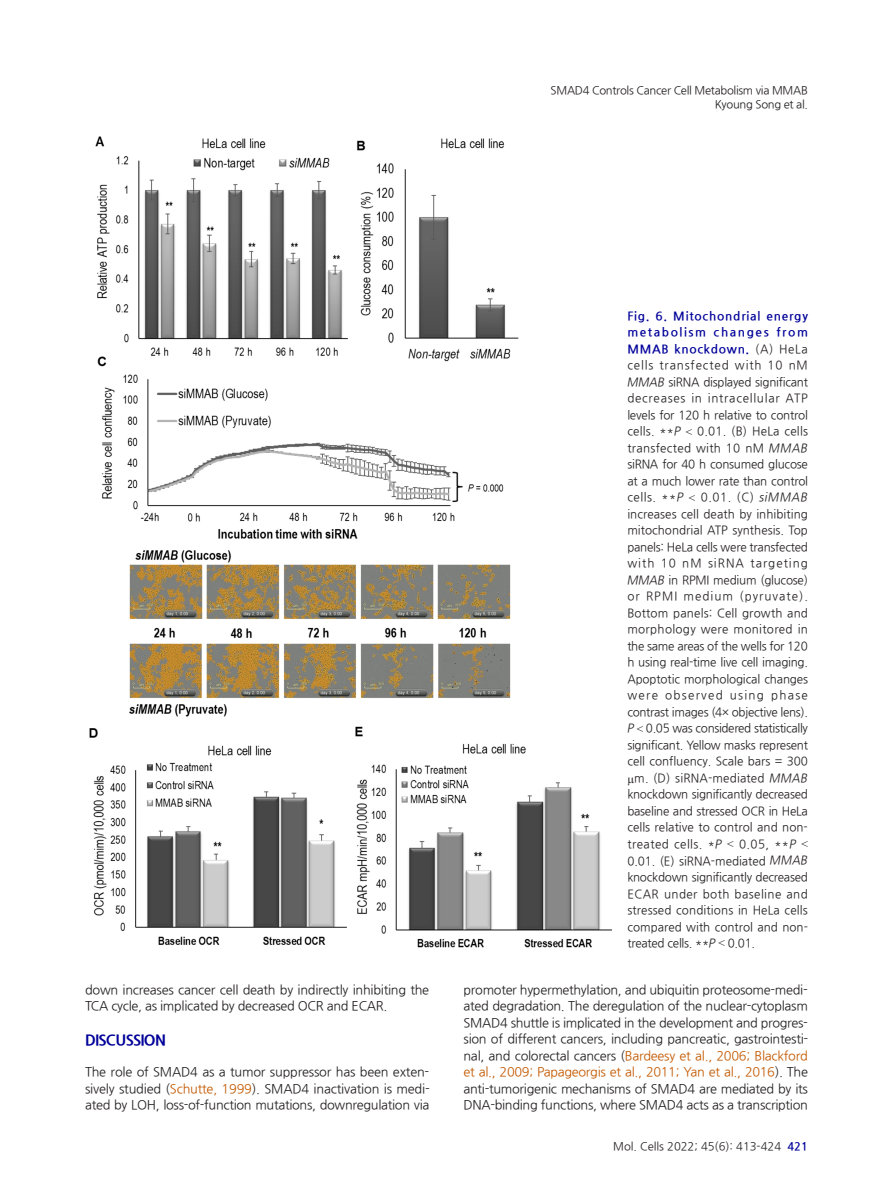
<style>
.page{position:relative;width:893px;height:1191px;background:#fff}
.page>*{position:absolute;margin:0;border:0;box-sizing:border-box;transform-origin:0 0}
.t1{font:800 15px "Nanum Gothic";letter-spacing:-.04em;color:#00009a}
.t2{font:12.75px/16.5px "Nanum Gothic";letter-spacing:-.025em;color:#231f20;text-align:justify}
.t3{font:12px "Nanum Gothic";letter-spacing:-.01em;color:#231f20}
.t4{font:12px "Nanum Gothic";letter-spacing:.015em;color:#231f20}
.t5{font:700 12px "Nanum Gothic";letter-spacing:.065em;color:#00009a}
.t6{font:12px "Nanum Gothic";letter-spacing:.09em;color:#231f20}
.t7{font:12px "Nanum Gothic";letter-spacing:.065em;color:#231f20}
.t8{font:12px "Nanum Gothic";letter-spacing:.02em;color:#231f20}
.t9{font:12px "Nanum Gothic";letter-spacing:.03em;color:#231f20}
.t10{font:12px "Nanum Gothic";letter-spacing:.04em;color:#231f20}
.t11{font:12px "Nanum Gothic";letter-spacing:.075em;color:#231f20}
.t12{font:12px "Nanum Gothic";letter-spacing:.035em;color:#231f20}
.t13{font:12px "Nanum Gothic";letter-spacing:.025em;color:#231f20}
.t14{font:12px "Nanum Gothic";letter-spacing:.115em;color:#231f20}
.t15{font:700 12px "Nanum Gothic";letter-spacing:.13em;color:#00009a}
.t16{font:11.25px/13.5px "Nanum Gothic";letter-spacing:-.025em;color:#231f20;text-align:right}
.t17{font:11.25px "Nanum Gothic";color:#231f20}
.s1{color:#c35900}
.s2{font-weight:400;color:#231f20}
.s3{font-style:italic}
.s4{font-family:"Times New Roman"}
.s5{font-weight:700;color:#00009a}
</style>
<div class="page">
<img style="left:89px;top:136px;width:523px;height:812px">
<p class="t16" style="left:551px;top:84px;width:259px">SMAD4 Controls Cancer Cell Metabolism via MMAB<br>Kyoung Song et al.</p>
<p class="t2" style="left:85px;top:981px;width:346px">down increases cancer cell death by indirectly inhibiting the<br>TCA cycle, as implicated by decreased OCR and ECAR.</p>
<p class="t1" style="left:85px;top:1032px;width:82px">DISCUSSION</p>
<p class="t2" style="left:85px;top:1064px;width:346px">The role of SMAD4 as a tumor suppressor has been exten&shy;sively studied (<span class="s1">Schutte, 1999</span>). SMAD4 inactivation is medi&shy;ated by LOH, loss-of-function mutations, downregulation via</p>
<p class="t5" style="left:627px;top:310px;width:182px">Fig. 6. Mitochondrial energy</p>
<p class="t15" style="left:627px;top:326px;width:182px">metabolism changes from</p>
<p class="t5" style="left:627px;top:343px;width:182px">MMAB knockdown. <span class="s2">(A) HeLa</span></p>
<p class="t11" style="left:627px;top:360px;width:182px">cells transfected with 10 nM</p>
<p class="t3" style="left:627px;top:376px;width:183px"><span class="s3">MMAB</span> siRNA displayed significant</p>
<p class="t7" style="left:627px;top:393px;width:182px">decreases in intracellular ATP</p>
<p class="t3" style="left:627px;top:409px;width:182px">levels for 120 h relative to control</p>
<p class="t8" style="left:627px;top:426px;width:182px">cells. **<span class="s3">P</span> <span class="s4">&lt;</span> 0.01. (B) HeLa cells</p>
<p class="t13" style="left:627px;top:442px;width:184px">transfected with 10 nM <span class="s3">MMAB</span></p>
<p class="t3" style="left:627px;top:459px;width:182px">siRNA for 40 h consumed glucose</p>
<p class="t3" style="left:627px;top:475px;width:182px">at a much lower rate than control</p>
<p class="t3" style="left:627px;top:492px;width:184px">cells. **<span class="s3">P</span> <span class="s4">&lt;</span> 0.01. (C) <span class="s3">siMMAB</span></p>
<p class="t3" style="left:627px;top:508px;width:182px">increases cell death by inhibiting</p>
<p class="t3" style="left:627px;top:525px;width:182px">mitochondrial ATP synthesis. Top</p>
<p class="t3" style="left:627px;top:541px;width:182px">panels: HeLa cells were transfected</p>
<p class="t6" style="left:627px;top:558px;width:182px">with 10 nM siRNA targeting</p>
<p class="t3" style="left:627px;top:574px;width:183px"><span class="s3">MMAB</span> in RPMI medium (glucose)</p>
<p class="t6" style="left:627px;top:591px;width:182px">or RPMI medium (pyruvate).</p>
<p class="t4" style="left:627px;top:607px;width:182px">Bottom panels: Cell growth and</p>
<p class="t9" style="left:627px;top:624px;width:182px">morphology were monitored in</p>
<p class="t3" style="left:627px;top:640px;width:182px">the same areas of the wells for 120</p>
<p class="t3" style="left:627px;top:657px;width:182px">h using real-time live cell imaging.</p>
<p class="t3" style="left:627px;top:673px;width:182px">Apoptotic morphological changes</p>
<p class="t14" style="left:627px;top:690px;width:182px">were observed using phase</p>
<p class="t3" style="left:627px;top:706px;width:182px">contrast images (4× objective lens).</p>
<p class="t3" style="left:627px;top:723px;width:183px"><span class="s3">P</span> <span class="s4">&lt;</span> 0.05 was considered statistically</p>
<p class="t3" style="left:627px;top:739px;width:182px">significant. Yellow masks represent</p>
<p class="t3" style="left:627px;top:756px;width:182px">cell confluency. Scale bars = 300</p>
<p class="t4" style="left:634px;top:772px;width:177px">m. (D) siRNA-mediated <span class="s3">MMAB</span></p>
<p class="t3" style="left:627px;top:789px;width:182px">knockdown significantly decreased</p>
<p class="t3" style="left:627px;top:805px;width:182px">baseline and stressed OCR in HeLa</p>
<p class="t3" style="left:627px;top:822px;width:182px">cells relative to control and non-</p>
<p class="t10" style="left:627px;top:838px;width:182px">treated cells. *<span class="s3">P</span> <span class="s4">&lt;</span> 0.05, **<span class="s3">P</span> <span class="s4">&lt;</span></p>
<p class="t3" style="left:627px;top:855px;width:184px">0.01. (E) siRNA-mediated <span class="s3">MMAB</span></p>
<p class="t3" style="left:627px;top:871px;width:182px">knockdown significantly decreased</p>
<p class="t12" style="left:627px;top:888px;width:182px">ECAR under both baseline and</p>
<p class="t4" style="left:627px;top:904px;width:182px">stressed conditions in HeLa cells</p>
<p class="t3" style="left:627px;top:921px;width:182px">compared with control and non-</p>
<p class="t3" style="left:627px;top:937px;width:129px">treated cells. **<span class="s3">P</span> <span class="s4">&lt;</span> 0.01.</p>
<p class="t2" style="left:463px;top:981px;width:346px">promoter hypermethylation, and ubiquitin proteosome-medi&shy;ated degradation. The deregulation of the nuclear-cytoplasm SMAD4 shuttle is implicated in the development and progres&shy;sion of different cancers, including pancreatic, gastrointesti&shy;nal, and colorectal cancers (<span class="s1">Bardeesy et al., 2006; Blackford et al., 2009; Papageorgis et al., 2011; Yan et al., 2016</span>). The anti-tumorigenic mechanisms of SMAD4 are mediated by its DNA-binding functions, where SMAD4 acts as a transcription</p>
<p class="t17" style="left:613px;top:1140px;width:196px">Mol. Cells 2022; 45(6): 413-424 <span class="s5">421</span></p>
</div>
